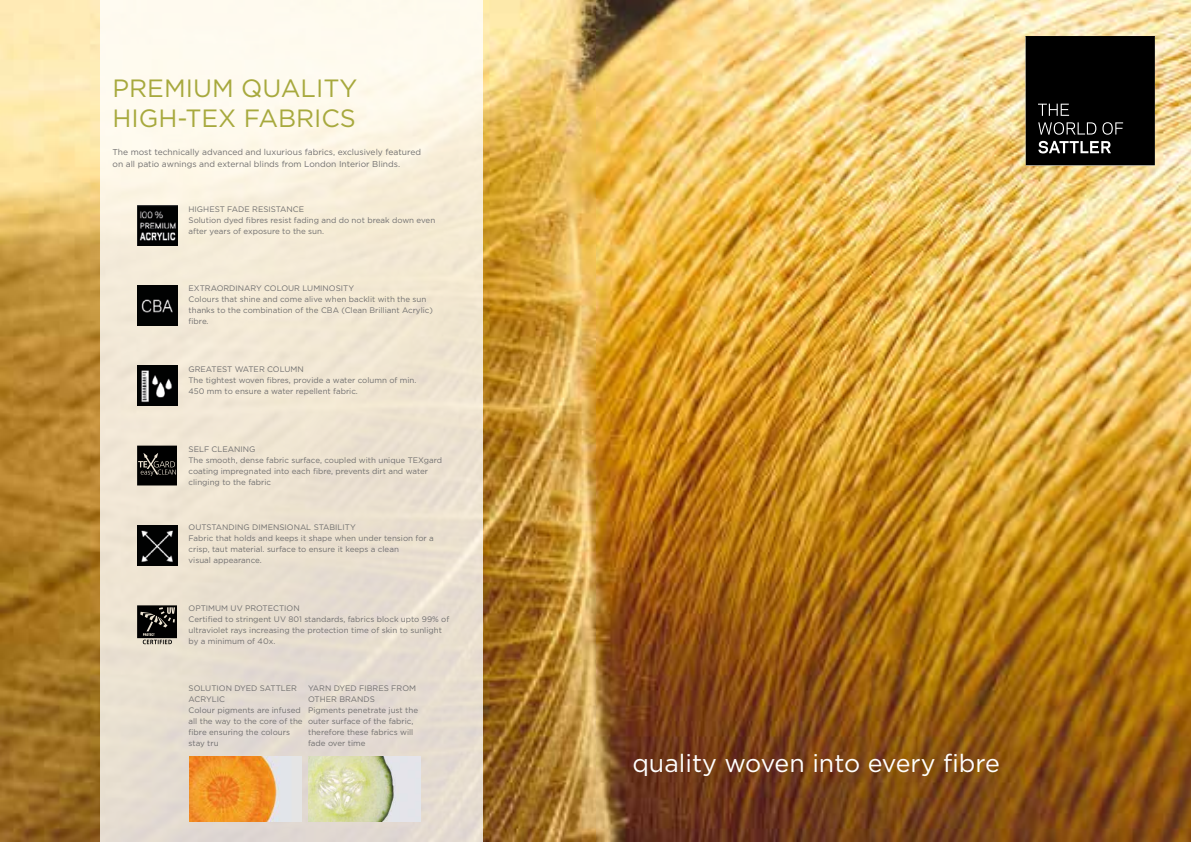
<style>
.page{position:relative;width:1191px;height:842px;background:#fff}
.page>*{position:absolute;margin:0;border:0;box-sizing:border-box;transform-origin:0 0}
.t1{font:25px/30px "Gotham";color:#a7a93d}
.t2{font:25px "Gotham";color:#fff}
.t3{font:8.5px/12px "Gotham";color:#706f6f}
.t4{font:8px/11px "Gotham";color:#706f6f}
</style>
<div class="page">
<img style="left:595px;top:0;width:596px;height:842px">
<svg style="left:1025px;top:36px;width:130px;height:130px"></svg>
<img style="left:0;top:0;width:595px;height:842px">
<div style="left:100px;top:0;width:383px;height:842px;background:linear-gradient(to bottom,#fff9e7,#e0d6c9)"></div>
<img style="left:137px;top:206px;width:40px;height:39px">
<img style="left:137px;top:286px;width:40px;height:39px">
<img style="left:137px;top:366px;width:40px;height:39px">
<svg style="left:137px;top:446px;width:40px;height:39px"></svg>
<img style="left:137px;top:526px;width:40px;height:39px">
<svg style="left:137px;top:606px;width:40px;height:39px"></svg>
<img style="left:189px;top:756px;width:112px;height:65px">
<img style="left:308px;top:756px;width:113px;height:65px">
<h1 class="t1" style="left:112px;top:73px;width:246px">PREMIUM QUALITY<br>HIGH-TEX FABRICS</h1>
<p class="t3" style="left:112px;top:146px;width:310px">The most technically advanced and luxurious fabrics, exclusively featured on all patio awnings and external blinds from London Interior Blinds.</p>
<p class="t4" style="left:189px;top:204px;width:248px">HIGHEST FADE RESISTANCE<br>Solution dyed fibres resist fading and do not break down even after years of exposure to the sun.</p>
<p class="t4" style="left:189px;top:283px;width:246px">EXTRAORDINARY COLOUR LUMINOSITY<br>Colours that shine and come alive when backlit with the sun thanks to the combination of the CBA (Clean Brilliant Acrylic) fibre.</p>
<p class="t4" style="left:189px;top:364px;width:229px">GREATEST WATER COLUMN<br>The tightest woven fibres, provide a water column of min.<br>450 mm to ensure a water repellent fabric.</p>
<p class="t4" style="left:189px;top:444px;width:255px">SELF CLEANING<br>The smooth, dense fabric surface, coupled with unique TEXgard coating impregnated into each fibre, prevents dirt and water clinging to the fabric</p>
<p class="t4" style="left:189px;top:522px;width:247px">OUTSTANDING DIMENSIONAL STABILITY<br>Fabric that holds and keeps it shape when under tension for a crisp, taut material. surface to ensure it keeps a clean<br>visual appearance.</p>
<p class="t4" style="left:189px;top:603px;width:262px">OPTIMUM UV PROTECTION<br>Certified to stringent UV 801 standards, fabrics block upto 99% of ultraviolet rays increasing the protection time of skin to sunlight by a minimum of 40x.</p>
<p class="t4" style="left:189px;top:683px;width:116px">SOLUTION DYED SATTLER<br>ACRYLIC<br>Colour pigments are infused all the way to the core of the fibre ensuring the colours stay tru</p>
<p class="t4" style="left:308px;top:683px;width:111px">YARN DYED FIBRES FROM<br>OTHER BRANDS<br>Pigments penetrate just the outer surface of the fabric, therefore these fabrics will fade over time</p>
<h1 class="t2" style="left:632px;top:750px;width:369px">quality woven into every fibre</h1>
</div>
